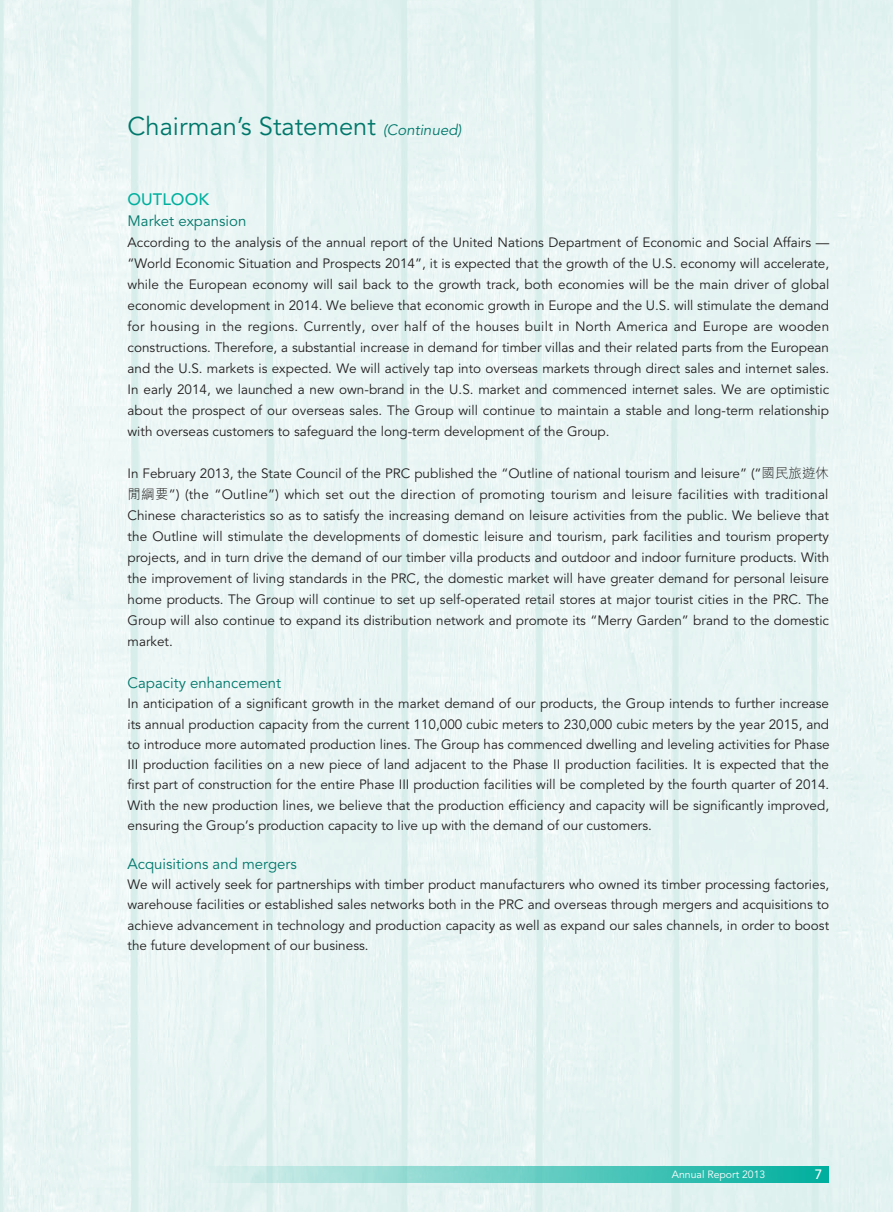
<style>
.page{position:relative;width:893px;height:1212px;background:#fff}
.page>*{position:absolute;margin:0;border:0;box-sizing:border-box;transform-origin:0 0}
.t1{font:25.5px "Avenir LT Std";color:#00776b}
.t2{font:500 16.5px "Avenir LT Std";color:#00af9e}
.t3{font:15px "Avenir LT Std";color:#00776b}
.t4{font:13.5px/21px "Avenir LT Std";color:#231f20;text-align:justify}
.t5{font:500 13.5px "Avenir LT Std";color:#fff}
.t6{font:10.5px "Avenir LT Std";color:#fff}
.s1{font-style:italic;font-size:15px}
.s2{font-family:"M Hei HK";font-weight:300}
</style>
<div class="page">
<img style="left:0;top:0;width:893px;height:1212px">
<div style="left:128px;top:1166px;width:701px;height:16px;background:linear-gradient(to right,#f7f8f8,#01af9e)"></div>
<h1 class="t1" style="left:128px;top:111px;width:335px">Chairman’s Statement <span class="s1">(Continued)</span></h1>
<p class="t2" style="left:128px;top:190px;width:57px">OUTLOOK</p>
<p class="t3" style="left:128px;top:212px;width:120px">Market expansion</p>
<p class="t4" style="left:128px;top:232px;width:703px">According to the analysis of the annual report of the United Nations Department of Economic and Social Affairs — “World Economic Situation and Prospects 2014”, it is expected that the growth of the U.S. economy will accelerate, while the European economy will sail back to the growth track, both economies will be the main driver of global economic development in 2014. We believe that economic growth in Europe and the U.S. will stimulate the demand for housing in the regions. Currently, over half of the houses built in North America and Europe are wooden constructions. Therefore, a substantial increase in demand for timber villas and their related parts from the European and the U.S. markets is expected. We will actively tap into overseas markets through direct sales and internet sales.<br>In early 2014, we launched a new own-brand in the U.S. market and commenced internet sales. We are optimistic about the prospect of our overseas sales. The Group will continue to maintain a stable and long-term relationship with overseas customers to safeguard the long-term development of the Group.</p>
<p class="t4" style="left:128px;top:463px;width:703px">In February 2013, the State Council of the PRC published the “Outline of national tourism and leisure” (“<span class="s2">國民旅遊休閒綱要</span>”) (the “Outline”) which set out the direction of promoting tourism and leisure facilities with traditional Chinese characteristics so as to satisfy the increasing demand on leisure activities from the public. We believe that the Outline will stimulate the developments of domestic leisure and tourism, park facilities and tourism property projects, and in turn drive the demand of our timber villa products and outdoor and indoor furniture products. With the improvement of living standards in the PRC, the domestic market will have greater demand for personal leisure home products. The Group will continue to set up self-operated retail stores at major tourist cities in the PRC. The Group will also continue to expand its distribution network and promote its “Merry Garden” brand to the domestic market.</p>
<p class="t3" style="left:128px;top:674px;width:155px">Capacity enhancement</p>
<p class="t4" style="left:128px;top:694px;width:703px;line-height:20.2px">In anticipation of a significant growth in the market demand of our products, the Group intends to further increase its annual production capacity from the current 110,000 cubic meters to 230,000 cubic meters by the year 2015, and to introduce more automated production lines. The Group has commenced dwelling and leveling activities for Phase III production facilities on a new piece of land adjacent to the Phase II production facilities. It is expected that the first part of construction for the entire Phase III production facilities will be completed by the fourth quarter of 2014.<br>With the new production lines, we believe that the production efficiency and capacity will be significantly improved, ensuring the Group’s production capacity to live up with the demand of our customers.</p>
<p class="t3" style="left:128px;top:855px;width:171px">Acquisitions and mergers</p>
<p class="t4" style="left:128px;top:875px;width:703px;line-height:20.2px">We will actively seek for partnerships with timber product manufacturers who owned its timber processing factories, warehouse facilities or established sales networks both in the PRC and overseas through mergers and acquisitions to achieve advancement in technology and production capacity as well as expand our sales channels, in order to boost the future development of our business.</p>
<p class="t6" style="left:672px;top:1168px;width:95px">Annual Report 2013</p>
<p class="t5" style="left:815px;top:1167px;width:9px">7</p>
</div>
